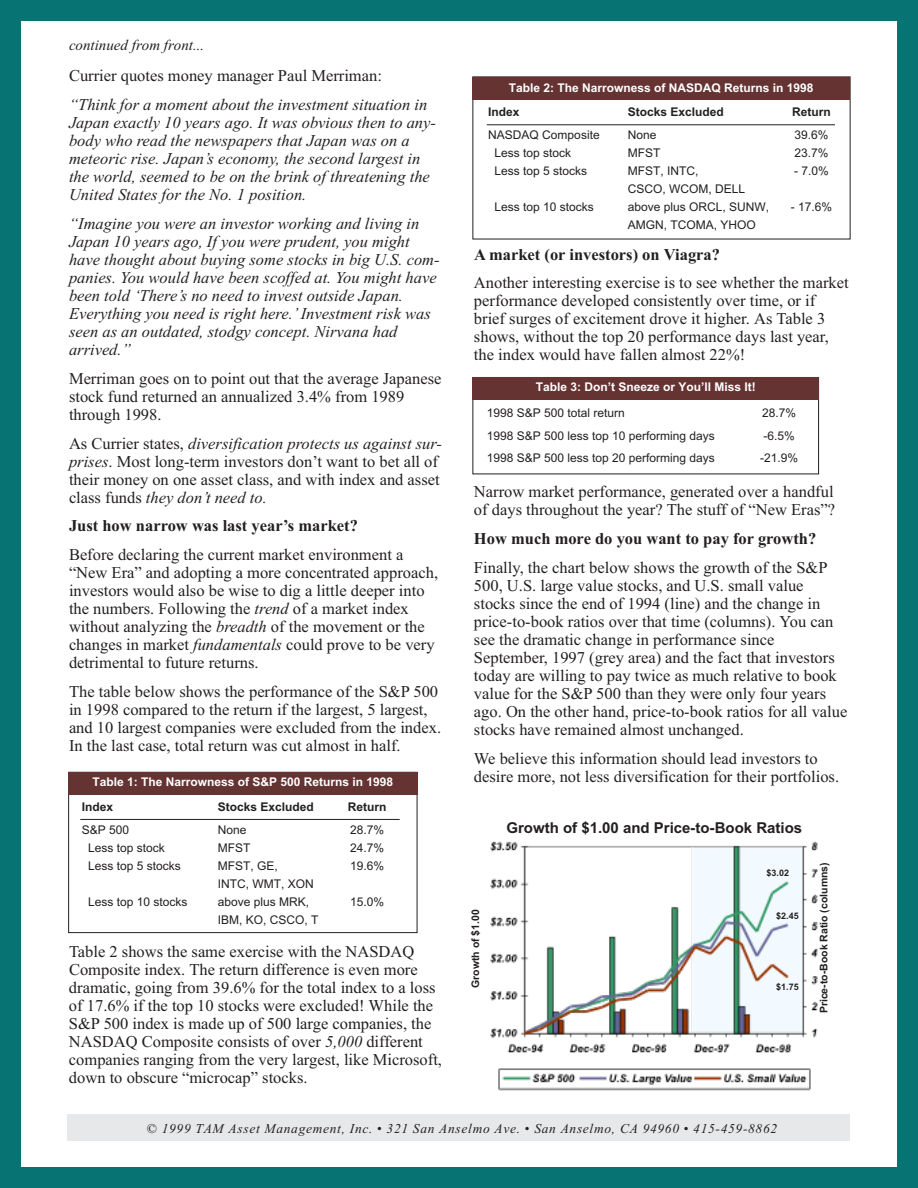
<style>
.page{position:relative;width:918px;height:1188px;background:#fff}
.page>*{position:absolute;margin:0;border:0;box-sizing:border-box;transform-origin:0 0}
.t1{font:16.5px/18px "Times New Roman";color:#231f20}
.t2{font:italic 16.5px/18px "Times New Roman";color:#231f20}
.t3{font:700 16.5px "Times New Roman";color:#231f20}
.t4{font:700 15px "Arial";color:#231f20}
.t5{font:italic 15px "Times New Roman";color:#231f20}
.t6{font:italic 13.5px "Times New Roman";letter-spacing:.05em;color:#231f20}
.t7{font:12px "Arial";color:#231f20}
.t8{font:700 12px "Arial";color:#fff}
.t9{font:700 12px "Arial";color:#231f20}
.t10{font:700 10.5px "Arial";color:#231f20}
.t11{font:700 9px "Arial";color:#231f20}
.s1{font-style:italic}
</style>
<div class="page">
<div style="left:68px;top:772px;width:349px;height:161px;border:1px solid #231f20"></div>
<div style="left:68px;top:1114px;width:782px;height:28px;background:#e7e8e9"></div>
<div style="left:68px;top:772px;width:349px;height:23px;background:#633"></div>
<hr style="left:80px;top:819px;width:320px;height:1px;background:#231f20">
<img style="left:490px;top:841px;width:328px;height:250px">
<div style="left:472px;top:77px;width:378px;height:23px;background:#633"></div>
<hr style="left:487px;top:125px;width:348px;height:1px;background:#231f20">
<div style="left:472px;top:377px;width:347px;height:22px;background:#633"></div>
<div style="left:0;top:0;width:918px;height:20px;background:#077473"></div>
<div style="left:0;top:1168px;width:918px;height:20px;background:#077473"></div>
<div style="left:0;top:0;width:20px;height:1188px;background:#077473"></div>
<div style="left:898px;top:0;width:20px;height:1188px;background:#077473"></div>
<p class="t5" style="left:69px;top:36px;width:137px">continued from front...</p>
<p class="t1" style="left:69px;top:67px;width:314px">Currier quotes money manager Paul Merriman:</p>
<p class="t2" style="left:69px;top:95px;width:369px">“Think for a moment about the investment situation in Japan exactly 10 years ago. It was obvious then to any&shy;body who read the newspapers that Japan was on a meteoric rise. Japan’s economy, the second largest in the world, seemed to be on the brink of threatening the United States for the No. 1 position.</p>
<p class="t2" style="left:69px;top:214px;width:372px">“Imagine you were an investor working and living in Japan 10 years ago, If you were prudent, you might have thought about buying some stocks in big U.S. com&shy;panies. You would have been scoffed at. You might have been told ‘There’s no need to invest outside Japan.<br>Everything you need is right here.’Investment risk was seen as an outdated, stodgy concept. Nirvana had arrived.”</p>
<p class="t1" style="left:69px;top:369px;width:374px">Merriman goes on to point out that the average Japanese stock fund returned an annualized 3.4% from 1989 through 1998.</p>
<p class="t1" style="left:69px;top:434px;width:375px">As Currier states, <span class="s1">diversification protects us against sur&shy;prises</span>. Most long-term investors don’t want to bet all of their money on one asset class, and with index and asset class funds <span class="s1">they don’t need to.</span></p>
<p class="t3" style="left:69px;top:516px;width:291px">Just how narrow was last year’s market?</p>
<p class="t1" style="left:69px;top:545px;width:371px">Before declaring the current market environment a “New Era” and adopting a more concentrated approach, investors would also be wise to dig a little deeper into the numbers. Following the <span class="s1">trend</span> of a market index without analyzing the <span class="s1">breadth</span> of the movement or the changes in market <span class="s1">fundamentals</span> could prove to be very detrimental to future returns.</p>
<p class="t1" style="left:69px;top:682px;width:374px">The table below shows the performance of the S&amp;P 500 in 1998 compared to the return if the largest, 5 largest, and 10 largest companies were excluded from the index.<br>In the last case, total return was cut almost in half.</p>
<p class="t8" style="left:509px;top:81px;width:306px">Table 2: The Narrowness of NASDAQ Returns in 1998</p>
<p class="t9" style="left:488px;top:105px;width:33px">Index</p>
<p class="t9" style="left:628px;top:105px;width:98px">Stocks Excluded</p>
<p class="t9" style="left:792px;top:105px;width:40px">Return</p>
<p class="t7" style="left:488px;top:128px;width:113px">NASDAQ Composite</p>
<p class="t7" style="left:628px;top:128px;width:30px">None</p>
<p class="t7" style="left:794px;top:128px;width:36px">39.6%</p>
<p class="t7" style="left:495px;top:146px;width:78px">Less top stock</p>
<p class="t7" style="left:628px;top:146px;width:34px">MFST</p>
<p class="t7" style="left:794px;top:146px;width:36px">23.7%</p>
<p class="t7" style="left:495px;top:164px;width:94px">Less top 5 stocks</p>
<p class="t7" style="left:628px;top:164px;width:72px">MFST, INTC,</p>
<p class="t7" style="left:794px;top:164px;width:36px">- 7.0%</p>
<p class="t7" style="left:628px;top:182px;width:119px">CSCO, WCOM, DELL</p>
<p class="t7" style="left:495px;top:200px;width:101px">Less top 10 stocks</p>
<p class="t7" style="left:628px;top:200px;width:143px">above plus ORCL, SUNW,</p>
<p class="t7" style="left:791px;top:200px;width:43px">- 17.6%</p>
<p class="t7" style="left:628px;top:218px;width:130px">AMGN, TCOMA, YHOO</p>
<p class="t3" style="left:474px;top:244px;width:248px">A market (or investors) on Viagra?</p>
<p class="t1" style="left:474px;top:274px;width:376px">Another interesting exercise is to see whether the market performance developed consistently over time, or if brief surges of excitement drove it higher. As Table 3 shows, without the top 20 performance days last year, the index would have fallen almost 22%!</p>
<p class="t8" style="left:536px;top:380px;width:222px">Table 3: Don’t Sneeze or You’ll Miss It!</p>
<p class="t7" style="left:487px;top:406px;width:140px">1998 S&amp;P 500 total return</p>
<p class="t7" style="left:762px;top:406px;width:36px">28.7%</p>
<p class="t7" style="left:487px;top:429px;width:230px">1998 S&amp;P 500 less top 10 performing days</p>
<p class="t7" style="left:764px;top:429px;width:33px">-6.5%</p>
<p class="t7" style="left:487px;top:451px;width:230px">1998 S&amp;P 500 less top 20 performing days</p>
<p class="t7" style="left:760px;top:451px;width:40px">-21.9%</p>
<p class="t1" style="left:474px;top:482px;width:363px">Narrow market performance, generated over a handful of days throughout the year? The stuff of “New Eras”?</p>
<p class="t3" style="left:474px;top:529px;width:344px">How much more do you want to pay for growth?</p>
<p class="t1" style="left:474px;top:558px;width:375px">Finally, the chart below shows the growth of the S&amp;P 500, U.S. large value stocks, and U.S. small value stocks since the end of 1994 (line) and the change in price-to-book ratios over that time (columns). You can see the dramatic change in performance since September, 1997 (grey area) and the fact that investors today are willing to pay twice as much relative to book value for the S&amp;P 500 than they were only four years ago. On the other hand, price-to-book ratios for all value stocks have remained almost unchanged.</p>
<p class="t1" style="left:474px;top:749px;width:367px">We believe this information should lead investors to desire more, not less diversification for their portfolios.</p>
<p class="t8" style="left:92px;top:775px;width:302px">Table 1: The Narrowness of S&amp;P 500 Returns in 1998</p>
<p class="t9" style="left:82px;top:800px;width:33px">Index</p>
<p class="t9" style="left:218px;top:800px;width:98px">Stocks Excluded</p>
<p class="t9" style="left:348px;top:800px;width:40px">Return</p>
<p class="t7" style="left:82px;top:822px;width:49px">S&amp;P 500</p>
<p class="t7" style="left:218px;top:822px;width:30px">None</p>
<p class="t7" style="left:350px;top:822px;width:36px">28.7%</p>
<p class="t7" style="left:88px;top:840px;width:78px">Less top stock</p>
<p class="t7" style="left:218px;top:840px;width:34px">MFST</p>
<p class="t7" style="left:350px;top:840px;width:36px">24.7%</p>
<p class="t7" style="left:88px;top:858px;width:94px">Less top 5 stocks</p>
<p class="t7" style="left:218px;top:858px;width:61px">MFST, GE,</p>
<p class="t7" style="left:350px;top:858px;width:36px">19.6%</p>
<p class="t7" style="left:218px;top:876px;width:97px">INTC, WMT, XON</p>
<p class="t7" style="left:88px;top:894px;width:101px">Less top 10 stocks</p>
<p class="t7" style="left:218px;top:894px;width:93px">above plus MRK,</p>
<p class="t7" style="left:350px;top:894px;width:36px">15.0%</p>
<p class="t7" style="left:218px;top:912px;width:102px">IBM, KO, CSCO, T</p>
<p class="t4" style="left:506px;top:819px;width:297px">Growth of $1.00 and Price-to-Book Ratios</p>
<p class="t10" style="left:818px;top:1013px;width:153px;rotate:-90deg">Price-to-Book Ratio (columns)</p>
<p class="t11" style="left:767px;top:868px;width:24px">$3.02</p>
<p class="t11" style="left:776px;top:911px;width:24px">$2.45</p>
<p class="t10" style="left:469px;top:988px;width:80px;rotate:-90deg">Growth of $1.00</p>
<p class="t1" style="left:69px;top:942px;width:375px">Table 2 shows the same exercise with the NASDAQ Composite index. The return difference is even more dramatic, going from 39.6% for the total index to a loss of 17.6% if the top 10 stocks were excluded! While the S&amp;P 500 index is made up of 500 large companies, the NASDAQ Composite consists of over <span class="s1">5,000</span> different companies ranging from the very largest, like Microsoft, down to obscure “microcap” stocks.</p>
<p class="t6" style="left:147px;top:1121px;width:632px">© 1999 TAM Asset Management, Inc. • 321 San Anselmo Ave. • San Anselmo, CA 94960 • 415-459-8862</p>
<p class="t11" style="left:776px;top:982px;width:24px">$1.75</p>
</div>
